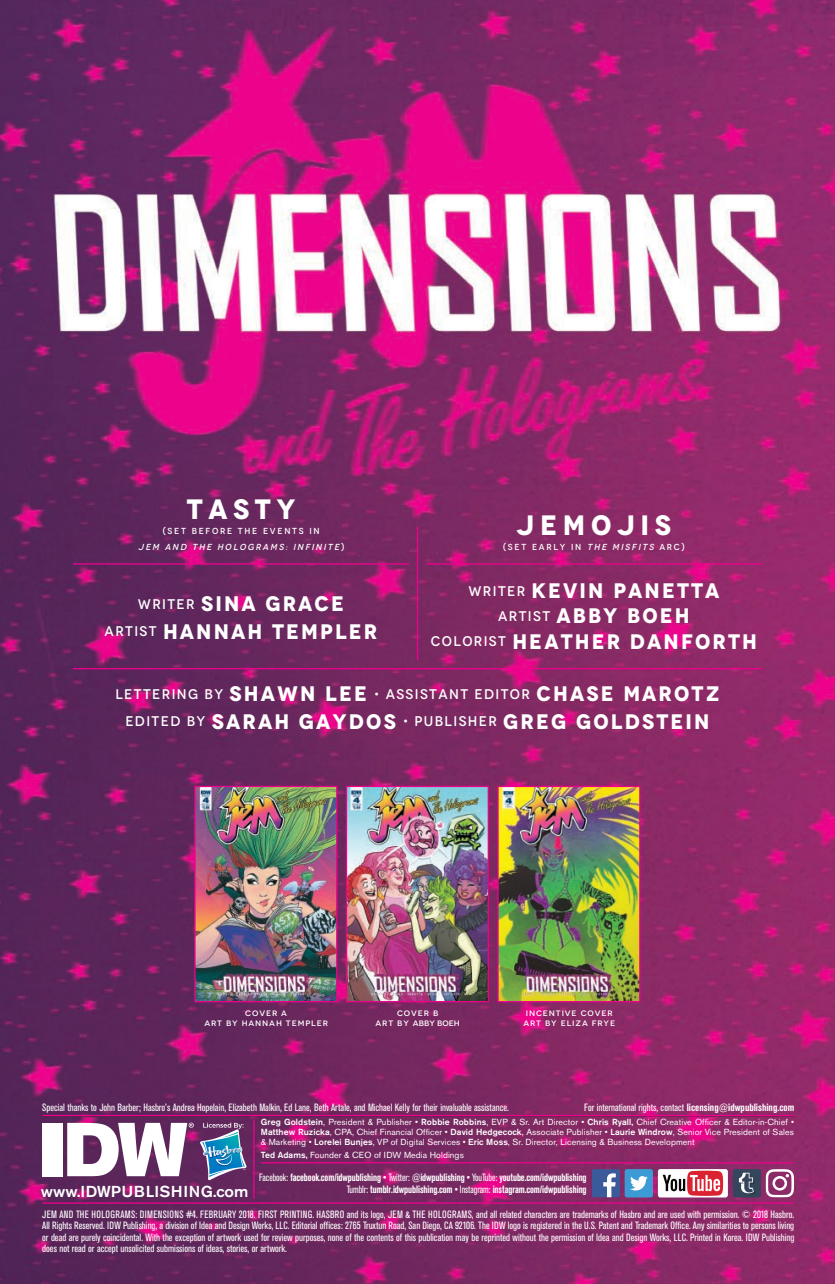
<style>
.page{position:relative;width:835px;height:1284px;background:#fff}
.page>*{position:absolute;margin:0;border:0;box-sizing:border-box;transform-origin:0 0}
.t1{font:700 28px "Novecento";letter-spacing:.2em;color:#fff}
.t2{font:700 21px/25.2px "Novecento";letter-spacing:.1em;color:#fff;text-align:center}
.t3{font:500 15.75px "Akzidenz Grotesk BE";letter-spacing:.02em;color:#fff;scale:1.04 1}
.t4{font:500 14px "Novecento";letter-spacing:.1em;color:#fff}
.t5{font:condensed 10.5px/11.4px "Akzidenz Grotesk BE";color:#fff;text-align:justify}
.t6{font:700 condensed 10.5px/12.2px "Akzidenz Grotesk BE";letter-spacing:-.01em;color:#fff;text-align:right;scale:.92 1}
.t7{font:8.75px/9.6px "Akzidenz Grotesk BE";letter-spacing:.01em;color:#fff;text-align:justify}
.t8{font:italic 500 8.75px/16.1px "Novecento";color:#fff;text-align:center}
.t9{font:500 8.75px "Novecento";letter-spacing:.195em;color:#fff}
.t10{font:500 7.88px/10.5px "Novecento";letter-spacing:.1em;color:#fff;text-align:center;scale:1.11 1}
.s1{font-style:normal}
.s2{font-weight:500;font-size:14px}
.s3{font-style:italic}
.s4{font-weight:700;font-size:21px}
.s5{font-weight:700}
.s6{font-weight:500}
.s7{font-weight:400}
</style>
<div class="page">
<img style="left:0;top:0;width:835px;height:1284px">
<img style="left:348px;top:788px;width:139px;height:212px">
<div style="left:346px;top:786px;width:143px;height:216px;border:1px solid #ed028c"></div>
<img style="left:499px;top:788px;width:139px;height:212px">
<div style="left:497px;top:786px;width:143px;height:216px;border:1px solid #ed028c"></div>
<hr style="left:42px;top:1202px;width:752px;height:1px;background:#ed028c">
<div style="left:42px;top:1123px;width:21px;height:53px;background:#fff"></div>
<svg style="left:67px;top:1122px;width:127px;height:54px"></svg>
<hr style="left:42px;top:1114px;width:752px;height:2px;background:#ed028c">
<hr style="left:261px;top:1162px;width:533px;height:1px;background:#ed028c">
<svg style="left:200px;top:1122px;width:47px;height:58px;background:#60729d"></svg>
<hr style="left:253px;top:1119px;width:1px;height:79px;background:#ed028c">
<div style="left:624px;top:1169px;width:29px;height:28px;background:#3c9bd5;border-radius:3px"></div>
<svg style="left:630px;top:1176px;width:18px;height:14px"></svg>
<div style="left:592px;top:1169px;width:28px;height:28px;background:#3b5a9a;border-radius:2px"></div>
<svg style="left:603px;top:1173px;width:13px;height:24px"></svg>
<div style="left:658px;top:1169px;width:70px;height:28px;background:#fff;border-radius:3px"></div>
<svg style="left:663px;top:1170px;width:60px;height:25px"></svg>
<svg style="left:765px;top:1169px;width:29px;height:28px"></svg>
<div style="left:733px;top:1169px;width:28px;height:28px;background:#35465c;border-radius:3px"></div>
<svg style="left:739px;top:1172px;width:16px;height:22px"></svg>
<hr style="left:73px;top:563px;width:336px;height:1px;background:#ed028c">
<hr style="left:417px;top:527px;width:1px;height:133px;background:#ed028c">
<hr style="left:73px;top:668px;width:689px;height:1px;background:#ed028c">
<hr style="left:426px;top:563px;width:336px;height:1px;background:#ed028c">
<img style="left:196px;top:788px;width:139px;height:212px">
<div style="left:194px;top:786px;width:143px;height:216px;border:1px solid #ed028c"></div>
<h1 class="t1" style="left:187px;top:493px;width:110px">TASTY</h1>
<p class="t8" style="left:138px;top:523px;width:207px"><span class="s1">(SET BEFORE THE EVENTS IN<br></span>JEM AND THE HOLOGRAMS: INFINITE<span class="s1">)</span></p>
<h2 class="t2" style="left:105px;top:590px;width:274px;line-height:27.7px"><span class="s2">WRITER</span> SINA GRACE<br><span class="s2">ARTIST</span> HANNAH TEMPLER</h2>
<h1 class="t1" style="left:516px;top:509px;width:156px">JEMOJIS</h1>
<p class="t9" style="left:503px;top:542px;width:183px">(SET EARLY IN <span class="s3">THE MISFITS</span> ARC)</p>
<h2 class="t2" style="left:431px;top:578px;width:328px"><span class="s2">WRITER</span> KEVIN PANETTA<br><span class="s2">ARTIST</span> ABBY BOEH<br><span class="s2">COLORIST</span> HEATHER DANFORTH</h2>
<h3 class="t4" style="left:115px;top:685px;width:605px">LETTERING BY <span class="s4">SHAWN LEE</span> • ASSISTANT EDITOR <span class="s4">CHASE MAROTZ</span></h3>
<h2 class="t2" style="left:125px;top:708px;width:586px"><span class="s2">EDITED BY</span> SARAH GAYDOS <span class="s2">• PUBLISHER</span> GREG GOLDSTEIN</h2>
<p class="t10" style="left:204px;top:1007px;width:113px">COVER A<br>ART BY HANNAH TEMPLER</p>
<p class="t10" style="left:375px;top:1007px;width:77px">COVER B<br>ART BY ABBY BOEH</p>
<p class="t10" style="left:523px;top:1007px;width:84px">INCENTIVE COVER<br>ART BY ELIZA FRYE</p>
<p class="t5" style="left:42px;top:1102px;width:468px">Special thanks to John Barber; Hasbro’s Andrea Hopelain, Elizabeth Malkin, Ed Lane, Beth Artale, and Michael Kelly for their invaluable assistance.</p>
<p class="t5" style="left:584px;top:1102px;width:211px">For international rights, contact <span class="s5">licensing@idwpublishing.com</span></p>
<p class="t7" style="left:261px;top:1118px;width:535px"><span class="s6">Greg Goldstein</span>, President &amp; Publisher • <span class="s6">Robbie Robbins</span>, EVP &amp; Sr. Art Director • <span class="s6">Chris Ryall,</span> Chief Creative Officer &amp; Editor-in-Chief • <span class="s6">Matthew Ruzicka</span>, CPA, Chief Financial Officer • <span class="s6">David Hedgecock</span>, Associate Publisher • <span class="s6">Laurie Windrow</span>, Senior Vice President of Sales &amp; Marketing • <span class="s6">Lorelei Bunjes</span>, VP of Digital Services • <span class="s6">Eric Moss</span>, Sr. Director, Licensing &amp; Business Development</p>
<p class="t7" style="left:261px;top:1151px;width:204px"><span class="s6">Ted Adams,</span> Founder &amp; CEO of IDW Media Holdings</p>
<h3 class="t3" style="left:41px;top:1185px;width:201px">www.IDWPUBLISHING.com</h3>
<p class="t6" style="left:259px;top:1171px;width:357px"><span class="s7">Facebook:</span> facebook.com/idwpublishing <span class="s7">• Twitter:</span> @idwpublishing <span class="s7">• YouTube:</span> youtube.com/idwpublishing<br><span class="s7">Tumblr:</span> tumblr.idwpublishing.com <span class="s7">• Instagram:</span> instagram.com/idwpublishing</p>
<p class="t5" style="left:42px;top:1209px;width:753px">JEM AND THE HOLOGRAMS: DIMENSIONS #4. FEBRUARY 2018. FIRST PRINTING. HASBRO and its logo, JEM &amp; THE HOLOGRAMS, and all related characters are trademarks of Hasbro and are used with permission. © 2018 Hasbro.<br>All Rights Reserved. IDW Publishing, a division of Idea and Design Works, LLC. Editorial offices: 2765 Truxtun Road, San Diego, CA 92106. The IDW logo is registered in the U.S. Patent and Trademark Office. Any similarities to persons living or dead are purely coincidental. With the exception of artwork used for review purposes, none of the contents of this publication may be reprinted without the permission of Idea and Design Works, LLC. Printed in Korea. IDW Publishing does not read or accept unsolicited submissions of ideas, stories, or artwork.</p>
</div>
